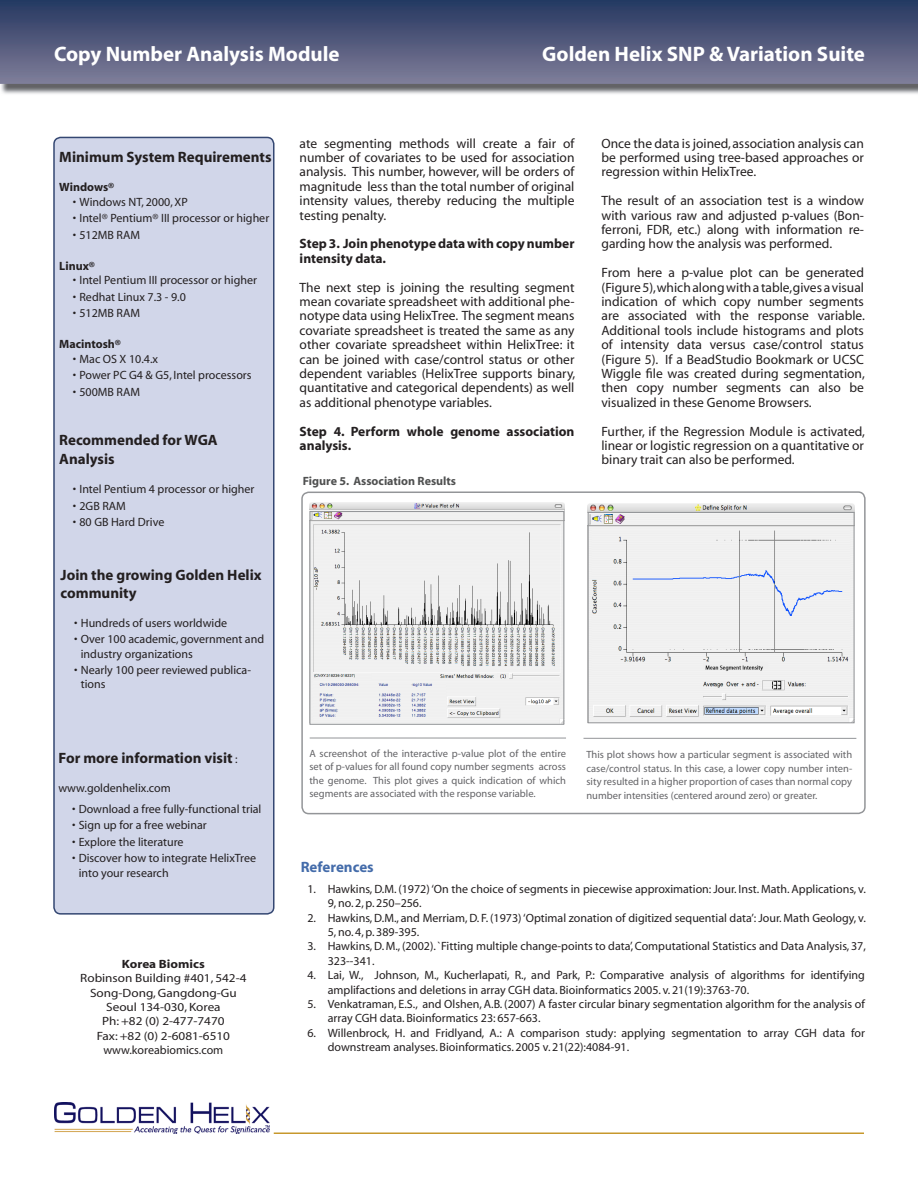
<style>
.page{position:relative;width:918px;height:1188px;background:#fff}
.page>*{position:absolute;margin:0;border:0;box-sizing:border-box;transform-origin:0 0}
.t1{font:700 21px "Myriad";color:#fff}
.t2{font:700 15px/19.8px "Myriad";color:#231f20}
.t3{font:700 15px "Myriad";color:#446caa}
.t4{font:13.5px/14.4px "Myriad";color:#231f20;text-align:justify}
.t5{font:700 13.5px/14.4px "Myriad";color:#231f20}
.t6{font:12px/14.4px "Myriad";color:#231f20}
.t7{font:12px "Myriad";color:#231f20;scale:1.1 1}
.t8{font:700 12px "Myriad";color:#4f5050}
.t9{font:700 12px "Myriad";color:#231f20}
.t10{font:700 12px "Myriad";color:#231f20;scale:1.1 1}
.t11{font:10.5px/13.5px "Myriad";color:#636366;text-align:justify}
.s1{font-weight:400;font-size:12px}
</style>
<div class="page">
<div style="left:54px;top:137px;width:220px;height:777px;background:#d1d6e9;border-radius:7px"></div>
<div style="left:53px;top:137px;width:221px;height:778px;border:2px solid #344772;border-radius:7px"></div>
<img style="left:0;top:0;width:918px;height:94px">
<img style="left:54px;top:1103px;width:216px;height:30px">
<div style="left:301px;top:491px;width:565px;height:323px;border:2px solid #939598;border-radius:7px"></div>
<hr style="left:274px;top:1132px;width:590px;height:2px;background:#c7982c">
<hr style="left:310px;top:738px;width:256px;height:1px;background:#939598">
<hr style="left:584px;top:738px;width:272px;height:1px;background:#939598">
<img style="left:309px;top:503px;width:256px;height:221px">
<div style="left:310px;top:511px;width:254px;height:213px;border:1px solid #939598"></div>
<img style="left:588px;top:503px;width:266px;height:218px">
<div style="left:588px;top:512px;width:266px;height:211px;border:1px solid #939598"></div>
<p class="t1" style="left:54px;top:43px;width:287px">Copy Number Analysis Module</p>
<p class="t1" style="left:542px;top:43px;width:324px">Golden Helix SNP &amp; Variation Suite</p>
<p class="t2" style="left:59px;top:148px;width:214px">Minimum System Requirements</p>
<p class="t9" style="left:59px;top:181px;width:57px">Windows®</p>
<p class="t6" style="left:73px;top:195px;width:117px">• Windows NT, 2000, XP</p>
<p class="t6" style="left:73px;top:212px;width:198px">• Intel® Pentium® III processor or higher</p>
<p class="t6" style="left:73px;top:228px;width:69px">• 512MB RAM</p>
<p class="t9" style="left:59px;top:260px;width:37px">Linux®</p>
<p class="t6" style="left:73px;top:273px;width:186px">• Intel Pentium III processor or higher</p>
<p class="t6" style="left:73px;top:290px;width:115px">• Redhat Linux 7.3 - 9.0</p>
<p class="t6" style="left:73px;top:307px;width:69px">• 512MB RAM</p>
<p class="t9" style="left:59px;top:338px;width:63px">Macintosh®</p>
<p class="t6" style="left:73px;top:352px;width:87px">• Mac OS X 10.4.x</p>
<p class="t6" style="left:73px;top:368px;width:180px">• Power PC G4 &amp; G5, Intel processors</p>
<p class="t6" style="left:73px;top:385px;width:69px">• 500MB RAM</p>
<p class="t2" style="left:59px;top:430px;width:160px">Recommended for WGA<br>Analysis</p>
<p class="t6" style="left:73px;top:483px;width:183px">• Intel Pentium 4 processor or higher</p>
<p class="t6" style="left:73px;top:499px;width:55px">• 2GB RAM</p>
<p class="t6" style="left:73px;top:516px;width:93px">• 80 GB Hard Drive</p>
<p class="t2" style="left:61px;top:566px;width:202px;line-height:18px">Join the growing Golden Helix community</p>
<p class="t6" style="left:74px;top:616px;width:155px">• Hundreds of users worldwide</p>
<p class="t6" style="left:81px;top:632px;width:185px;text-indent:-7px">• Over 100 academic, government and industry organizations</p>
<p class="t6" style="left:81px;top:663px;width:172px;text-indent:-7px">• Nearly 100 peer reviewed publica&shy;tions</p>
<p class="t2" style="left:58px;top:748px;width:181px">For more information visit <span class="s1">:</span></p>
<p class="t6" style="left:58px;top:781px;width:114px">www.goldenhelix.com</p>
<p class="t6" style="left:72px;top:802px;width:191px">• Download a free fully-functional trial</p>
<p class="t6" style="left:72px;top:819px;width:136px">• Sign up for a free webinar</p>
<p class="t6" style="left:72px;top:835px;width:113px">• Explore the literature</p>
<p class="t6" style="left:79px;top:852px;width:179px;text-indent:-7px">• Discover how to integrate HelixTree into your research</p>
<p class="t10" style="left:122px;top:958px;width:77px">Korea Biomics</p>
<p class="t7" style="left:80px;top:972px;width:153px">Robinson Building #401, 542-4</p>
<p class="t7" style="left:90px;top:987px;width:135px">Song-Dong, Gangdong-Gu</p>
<p class="t7" style="left:106px;top:1001px;width:106px">Seoul 134-030, Korea</p>
<p class="t7" style="left:102px;top:1015px;width:113px">Ph: +82 (0) 2-477-7470</p>
<p class="t7" style="left:97px;top:1030px;width:123px">Fax: +82 (0) 2-6081-6510</p>
<p class="t6" style="left:103px;top:1043px;width:121px">www.koreabiomics.com</p>
<p class="t4" style="left:300px;top:136px;width:276px">ate segmenting methods will create a fair of number of covariates to be used for association analysis. This number, however, will be orders of magnitude less than the total number of original intensity values, thereby reducing the multiple testing penalty.</p>
<p class="t5" style="left:300px;top:237px;width:276px">Step 3. Join phenotype data with copy number intensity data.</p>
<p class="t4" style="left:300px;top:280px;width:277px">The next step is joining the resulting segment mean covariate spreadsheet with additional phe&shy;notype data using HelixTree. The segment means covariate spreadsheet is treated the same as any other covariate spreadsheet within HelixTree: it can be joined with case/control status or other dependent variables (HelixTree supports binary, quantitative and categorical dependents) as well as additional phenotype variables.</p>
<p class="t5" style="left:300px;top:424px;width:276px">Step 4. Perform whole genome association analysis.</p>
<p class="t8" style="left:303px;top:475px;width:155px">Figure 5. Association Results</p>
<p class="t4" style="left:602px;top:136px;width:264px">Once the data is joined, association analysis can be performed using tree-based approaches or regression within HelixTree.</p>
<p class="t4" style="left:602px;top:194px;width:264px">The result of an association test is a window with various raw and adjusted p-values (Bon&shy;ferroni, FDR, etc.) along with information re&shy;garding how the analysis was performed.</p>
<p class="t4" style="left:602px;top:266px;width:265px">From here a p-value plot can be generated (Figure 5), which along with a table, gives a visual indication of which copy number segments are associated with the response variable.<br>Additional tools include histograms and plots of intensity data versus case/control status (Figure 5). If a BeadStudio Bookmark or UCSC Wiggle file was created during segmentation, then copy number segments can also be visualized in these Genome Browsers.</p>
<p class="t4" style="left:602px;top:424px;width:265px">Further, if the Regression Module is activated, linear or logistic regression on a quantitative or binary trait can also be performed.</p>
<p class="t11" style="left:309px;top:747px;width:258px">A screenshot of the interactive p-value plot of the entire set of p-values for all found copy number segments across the genome. This plot gives a quick indication of which segments are associated with the response variable.</p>
<p class="t11" style="left:586px;top:748px;width:267px">This plot shows how a particular segment is associated with case/control status. In this case, a lower copy number inten&shy;sity resulted in a higher proportion of cases than normal copy number intensities (centered around zero) or greater.</p>
<p class="t3" style="left:301px;top:859px;width:75px">References</p>
<p class="t6" style="left:328px;top:882px;width:540px;text-indent:-20px">1. Hawkins, D.M. (1972) ‘On the choice of segments in piecewise approximation: Jour. Inst. Math. Applications, v.<br>9, no. 2, p. 250–256.</p>
<p class="t6" style="left:328px;top:911px;width:540px;text-indent:-20px">2. Hawkins, D.M., and Merriam, D. F. (1973) ‘Optimal zonation of digitized sequential data’: Jour. Math Geology, v.<br>5, no. 4, p. 389-395.</p>
<p class="t6" style="left:328px;top:940px;width:540px;text-indent:-20px">3. Hawkins, D. M., (2002). `Fitting multiple change-points to data’, Computational Statistics and Data Analysis, 37,<br>323--341.</p>
<p class="t6" style="left:328px;top:968px;width:539px;text-indent:-20px">4. Lai, W., Johnson, M., Kucherlapati, R., and Park, P.: Comparative analysis of algorithms for identifying amplifactions and deletions in array CGH data. Bioinformatics 2005. v. 21(19):3763-70.</p>
<p class="t6" style="left:328px;top:997px;width:539px;text-indent:-20px">5. Venkatraman, E.S., and Olshen, A.B. (2007) A faster circular binary segmentation algorithm for the analysis of array CGH data. Bioinformatics 23: 657-663.</p>
<p class="t6" style="left:328px;top:1026px;width:539px;text-indent:-20px">6. Willenbrock, H. and Fridlyand, A.: A comparison study: applying segmentation to array CGH data for downstream analyses. Bioinformatics. 2005 v. 21(22):4084-91.</p>
</div>
